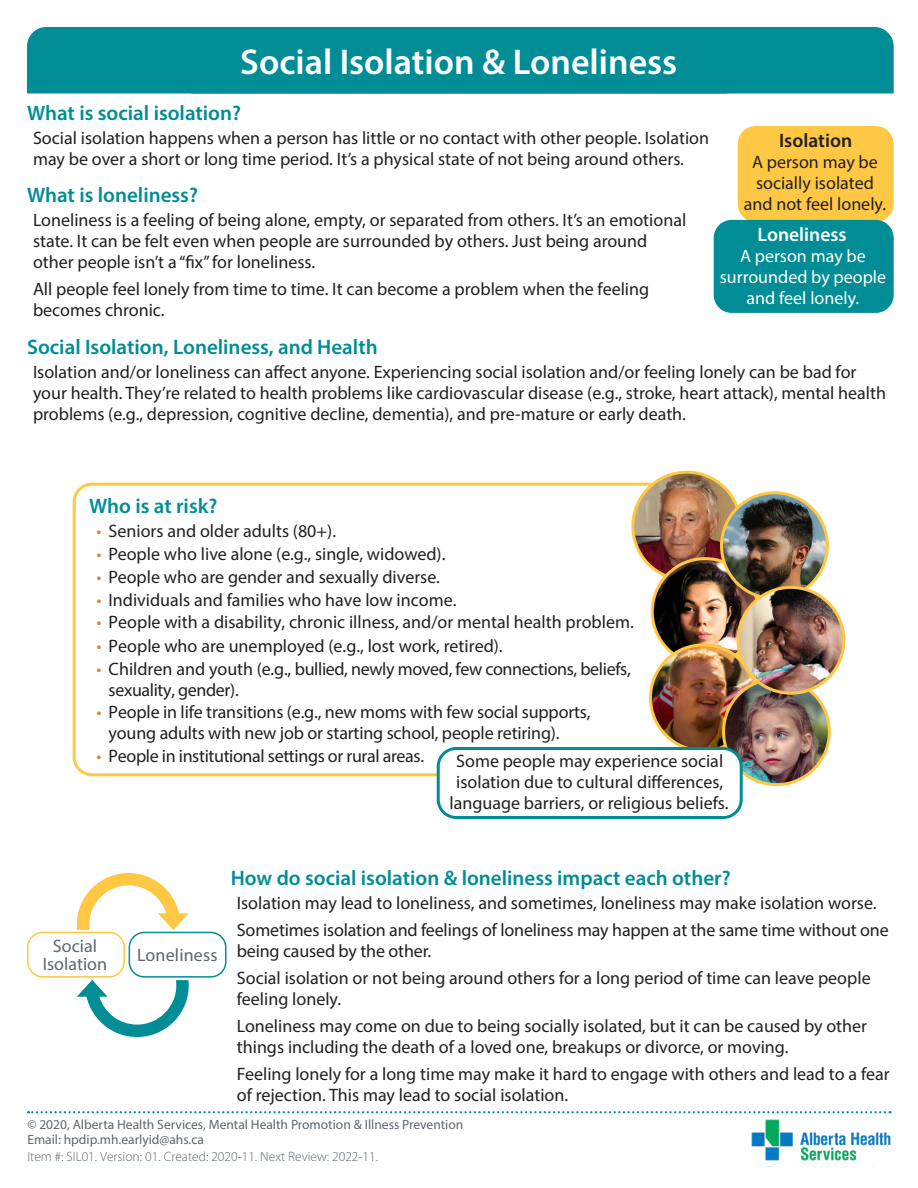
<style>
.page{position:relative;width:918px;height:1188px;background:#fff}
.page>*{position:absolute;margin:0;border:0;box-sizing:border-box;transform-origin:0 0}
.t1{font:600 36px "Myriad Pro";color:#fff}
.t2{font:600 21px "Myriad Pro";color:#008d96}
.t3{font:600 19.5px "Myriad Pro";color:#fff}
.t4{font:600 19.5px "Myriad Pro";color:#231f20}
.t5{font:18px/21px "Myriad Pro";color:#231f20}
.t6{font:18px/21px "Myriad Pro";letter-spacing:-.02em;color:#231f20}
.t7{font:18px/21px "Myriad Pro";color:#fff;text-align:center}
.t8{font:18px/18px "Myriad Pro";color:#5c666f;text-align:center}
.t9{font:13.5px/15px "Myriad Pro";color:#5c666f}
.t10{font:300 13.5px "Myriad Pro";color:#5a6670}
.s1{color:#e18434}
</style>
<div class="page">
<img style="left:751px;top:1119px;width:140px;height:42px">
<svg style="left:28px;top:1111px;width:862px;height:2px"></svg>
<div style="left:738px;top:126px;width:156px;height:96px;background:#fec844;border-radius:18px"></div>
<div style="left:714px;top:220px;width:180px;height:93px;background:#008d96;border-radius:18px"></div>
<div style="left:73px;top:483px;width:636px;height:293px;border:3px solid #fec844;border-radius:18px"></div>
<img style="left:633px;top:472px;width:108px;height:108px;border-radius:54px">
<img style="left:652px;top:559px;width:106px;height:105px;border-radius:53px">
<img style="left:722px;top:493px;width:105px;height:106px;border-radius:53px">
<div style="left:720px;top:491px;width:109px;height:109px;border:3px solid #fec844;border-radius:50%"></div>
<img style="left:650px;top:645px;width:106px;height:106px;border-radius:53px">
<img style="left:724px;top:679px;width:105px;height:106px;border-radius:53px">
<div style="left:722px;top:677px;width:109px;height:109px;border:3px solid #fec844;border-radius:50%"></div>
<img style="left:738px;top:587px;width:106px;height:106px;border-radius:53px">
<div style="left:737px;top:586px;width:108px;height:109px;border:3px solid #fec844;border-radius:50%"></div>
<div style="left:438px;top:748px;width:303px;height:70px;background:#fff;border-radius:18px"></div>
<div style="left:437px;top:747px;width:306px;height:72px;border:3px solid #008d96;border-radius:18px"></div>
<div style="left:27px;top:27px;width:867px;height:66px;background:#008d96"></div>
<div style="left:175px;top:27px;width:568px;height:66px;background:#008d96;border-radius:18px"></div>
<svg style="left:77px;top:873px;width:112px;height:57px"></svg>
<div style="left:27px;top:932px;width:98px;height:46px;border:2px solid #fec844;border-radius:15px"></div>
<div style="left:129px;top:932px;width:97px;height:46px;border:2px solid #008d96;border-radius:15px"></div>
<svg style="left:77px;top:980px;width:112px;height:57px"></svg>
<h1 class="t1" style="left:240px;top:39px;width:439px">Social Isolation &amp; Loneliness</h1>
<p class="t2" style="left:27px;top:100px;width:216px">What is social isolation?</p>
<p class="t5" style="left:33px;top:127px;width:678px">Social isolation happens when a person has little or no contact with other people. Isolation may be over a short or long time period. It’s a physical state of not being around others.</p>
<p class="t2" style="left:27px;top:182px;width:173px">What is loneliness?</p>
<p class="t5" style="left:33px;top:210px;width:655px">Loneliness is a feeling of being alone, empty, or separated from others. It’s an emotional state. It can be felt even when people are surrounded by others. Just being around other people isn’t a “fix” for loneliness.</p>
<p class="t5" style="left:33px;top:279px;width:618px">All people feel lonely from time to time. It can become a problem when the feeling becomes chronic.</p>
<p class="t2" style="left:27px;top:333px;width:352px">Social Isolation, Loneliness, and Health</p>
<p class="t5" style="left:33px;top:361px;width:855px">Isolation and/or loneliness can affect anyone. Experiencing social isolation and/or feeling lonely can be bad for your health. They’re related to health problems like cardiovascular disease (e.g., stroke, heart attack), mental health problems (e.g., depression, cognitive decline, dementia), and pre-mature or early death.</p>
<p class="t4" style="left:779px;top:128px;width:75px">Isolation</p>
<p class="t5" style="left:744px;top:151px;width:144px;text-align:center">A person may be socially isolated and not feel lonely.</p>
<p class="t3" style="left:758px;top:222px;width:91px">Loneliness</p>
<p class="t7" style="left:720px;top:245px;width:168px">A person may be surrounded by people and feel lonely.</p>
<p class="t2" style="left:89px;top:493px;width:130px">Who is at risk?</p>
<p class="t5" style="left:97px;top:520px;width:241px"><span class="s1">•</span> Seniors and older adults (80+).</p>
<p class="t5" style="left:97px;top:543px;width:350px"><span class="s1">•</span> People who live alone (e.g., single, widowed).</p>
<p class="t5" style="left:97px;top:566px;width:345px"><span class="s1">•</span> People who are gender and sexually diverse.</p>
<p class="t5" style="left:97px;top:589px;width:361px"><span class="s1">•</span> Individuals and families who have low income.</p>
<p class="t5" style="left:97px;top:611px;width:539px"><span class="s1">•</span> People with a disability, chronic illness, and/or mental health problem.</p>
<p class="t5" style="left:97px;top:635px;width:408px"><span class="s1">•</span> People who are unemployed (e.g., lost work, retired).</p>
<p class="t6" style="left:109px;top:658px;width:524px;text-indent:-12px"><span class="s1">•</span> Children and youth (e.g., bullied, newly moved, few connections, beliefs, sexuality, gender).</p>
<p class="t5" style="left:109px;top:701px;width:483px;text-indent:-12px"><span class="s1">•</span> People in life transitions (e.g., new moms with few social supports, young adults with new job or starting school, people retiring).</p>
<p class="t6" style="left:97px;top:745px;width:329px"><span class="s1">•</span> People in institutional settings or rural areas.</p>
<p class="t5" style="left:449px;top:750px;width:281px;text-align:center">Some people may experience social isolation due to cultural differences, language barriers, or religious beliefs.</p>
<p class="t8" style="left:43px;top:937px;width:66px">Social<br>Isolation</p>
<p class="t8" style="left:137px;top:946px;width:82px">Loneliness</p>
<p class="t2" style="left:231px;top:864px;width:501px">How do social isolation &amp; loneliness impact each other?</p>
<p class="t5" style="left:237px;top:889px;width:653px;line-height:27px">Isolation may lead to loneliness, and sometimes, loneliness may make isolation worse.<br>Sometimes isolation and feelings of loneliness may happen at the same time without one</p>
<p class="t5" style="left:237px;top:937px;width:635px;line-height:27px">being caused by the other.<br>Social isolation or not being around others for a long period of time can leave people</p>
<p class="t5" style="left:237px;top:985px;width:632px;line-height:27px">feeling lonely.<br>Loneliness may come on due to being socially isolated, but it can be caused by other</p>
<p class="t5" style="left:237px;top:1033px;width:654px;line-height:27px">things including the death of a loved one, breakups or divorce, or moving.<br>Feeling lonely for a long time may make it hard to engage with others and lead to a fear</p>
<p class="t5" style="left:237px;top:1084px;width:333px">of rejection. This may lead to social isolation.</p>
<p class="t9" style="left:27px;top:1117px;width:437px">© 2020, Alberta Health Services, Mental Health Promotion &amp; Illness Prevention<br>Email: hpdip.mh.earlyid@ahs.ca</p>
<p class="t10" style="left:27px;top:1148px;width:352px">Item #: SIL01. Version: 01. Created: 2020-11. Next Review: 2022-11.</p>
</div>
